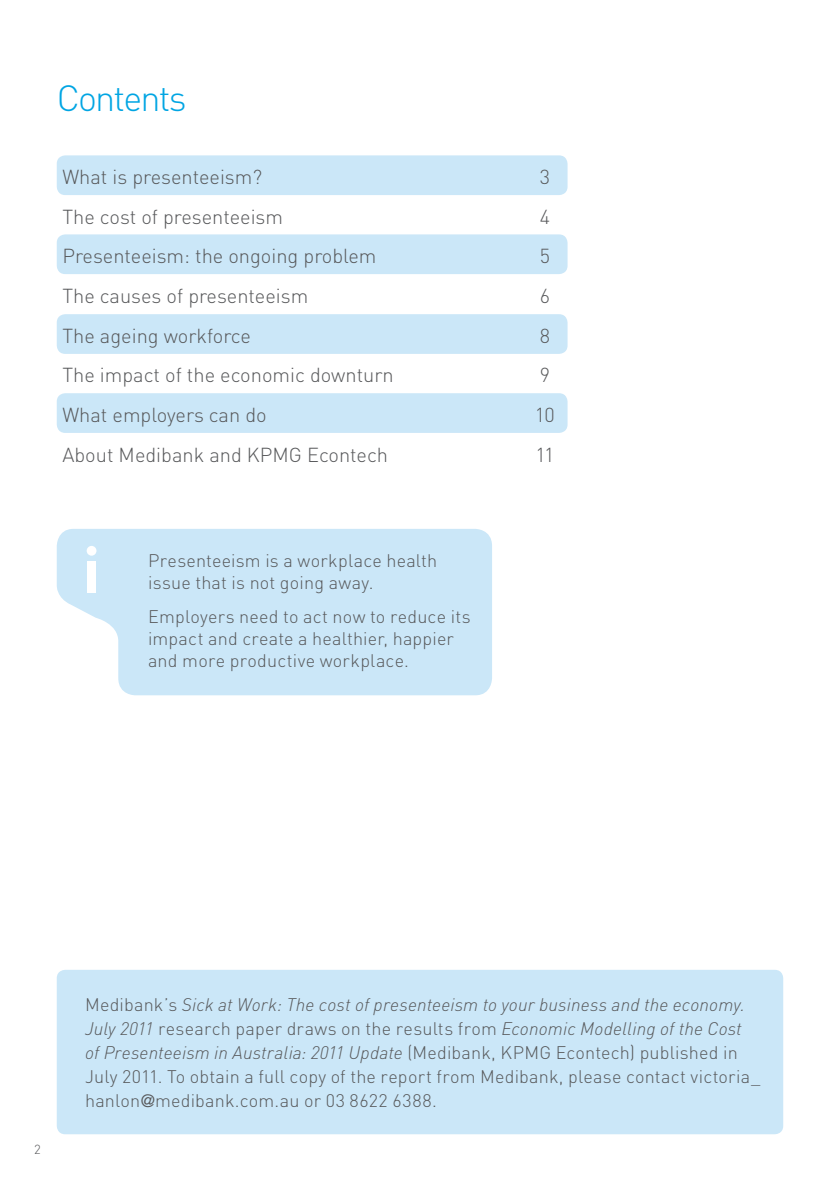
<style>
.page{position:relative;width:840px;height:1191px;background:#fff}
.page>*{position:absolute;margin:0;border:0;box-sizing:border-box;transform-origin:0 0}
.t1{font:300 36px "DIN";letter-spacing:-.05em;color:#00a5e3}
.t2{font:300 20px "DIN";color:#57585a}
.t3{font:300 18px/24px "DIN";letter-spacing:.01em;color:#57585a}
.t4{font:300 13px "DIN";color:#57585a}
.s1{font-style:italic}
.s2{font-family:"Frutiger LT Std"}
</style>
<div class="page">
<div style="left:57px;top:155px;width:510px;height:40px;background:#cbe7f8;border-radius:9px"></div>
<div style="left:57px;top:393px;width:510px;height:40px;background:#cbe7f8;border-radius:9px"></div>
<div style="left:57px;top:234px;width:510px;height:40px;background:#cbe7f8;border-radius:9px"></div>
<div style="left:57px;top:314px;width:510px;height:40px;background:#cbe7f8;border-radius:9px"></div>
<svg style="left:56px;top:529px;width:436px;height:166px;background:#cee8f8"></svg>
<div style="left:87px;top:546px;width:9px;height:9px;background:#fff;border-radius:50%"></div>
<div style="left:87px;top:561px;width:9px;height:32px;background:#fff"></div>
<div style="left:57px;top:969px;width:725px;height:165px;background:#cbe7f8;border-radius:9px"></div>
<h1 class="t1" style="left:57px;top:76px;width:131px">Contents</h1>
<p class="t2" style="left:62px;top:164px;width:201px">What is presenteeism?</p>
<p class="t2" style="left:539px;top:164px;width:12px">3</p>
<p class="t2" style="left:62px;top:204px;width:222px">The cost of presenteeism</p>
<p class="t2" style="left:539px;top:204px;width:12px">4</p>
<p class="t2" style="left:62px;top:244px;width:315px">Presenteeism: the ongoing problem</p>
<p class="t2" style="left:539px;top:244px;width:12px">5</p>
<p class="t2" style="left:62px;top:283px;width:247px">The causes of presenteeism</p>
<p class="t2" style="left:539px;top:283px;width:12px">6</p>
<p class="t2" style="left:62px;top:323px;width:190px">The ageing workforce</p>
<p class="t2" style="left:539px;top:323px;width:12px">8</p>
<p class="t2" style="left:62px;top:363px;width:333px">The impact of the economic downturn</p>
<p class="t2" style="left:539px;top:363px;width:12px">9</p>
<p class="t2" style="left:62px;top:402px;width:206px">What employers can do</p>
<p class="t2" style="left:534px;top:402px;width:21px">10</p>
<p class="t2" style="left:62px;top:442px;width:327px">About Medibank and KPMG Econtech</p>
<p class="t2" style="left:535px;top:442px;width:20px">11</p>
<p class="t3" style="left:148px;top:550px;width:290px;line-height:22px">Presenteeism is a workplace health issue that is not going away.</p>
<p class="t3" style="left:148px;top:605px;width:324px;line-height:22px">Employers need to act now to reduce its impact and create a healthier, happier and more productive workplace.</p>
<p class="t4" style="left:34px;top:1141px;width:8px">2</p>
<p class="t3" style="left:85px;top:992px;width:676px">Medibank’s <span class="s1">Sick at Work: The cost of presenteeism to your business and the economy.<br>July 2011</span> research paper draws on the results from <span class="s1">Economic Modelling of the Cost of Presenteeism in Australia: 2011 Update</span> (Medibank, KPMG Econtech) published in July 2011. To obtain a full copy of the report from Medibank, please contact victoria_ hanlon<span class="s2">@</span>medibank.com.au or 03 8622 6388.</p>
</div>
